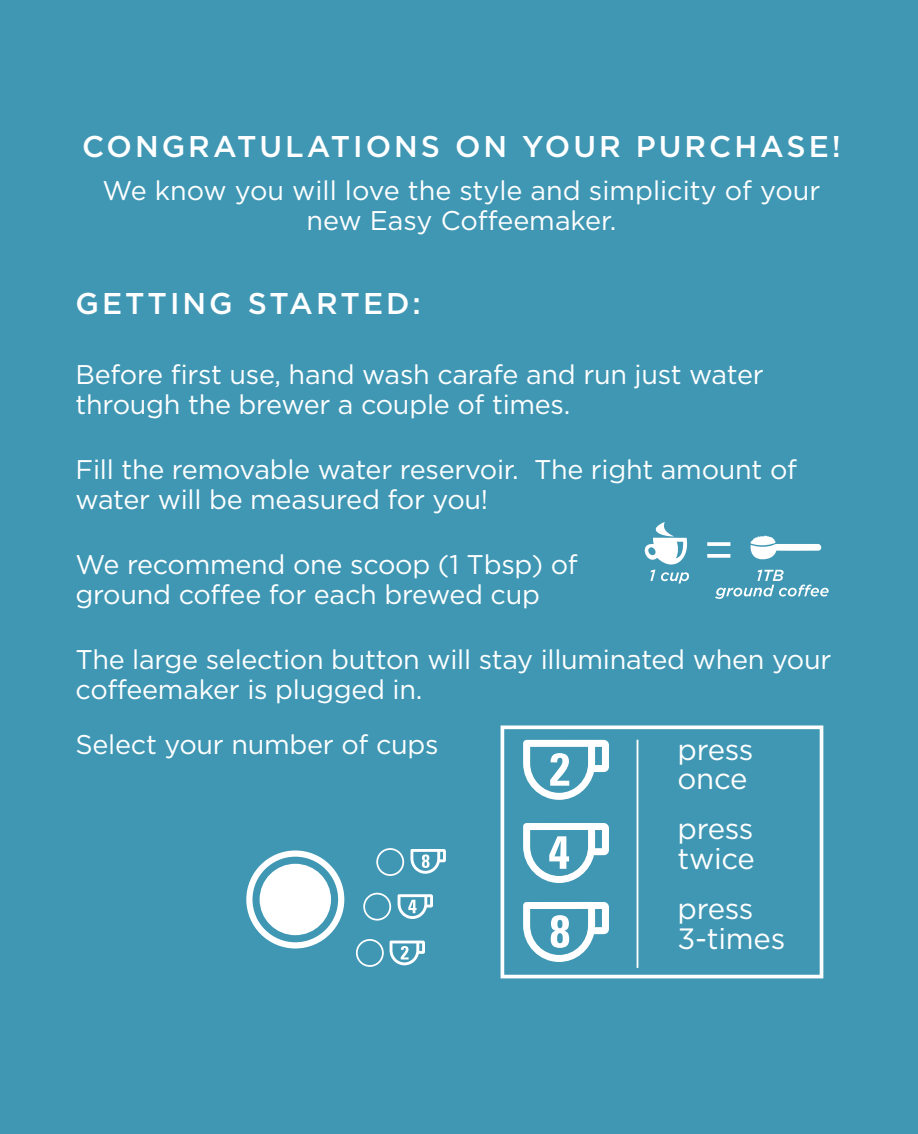
<style>
.page{position:relative;width:918px;height:1134px;background:#3f97b4}
.page>*{position:absolute;margin:0;border:0;box-sizing:border-box;transform-origin:0 0}
.t1{font:500 30px "Gotham";letter-spacing:.1em;color:#fff}
.t2{font:29.4px/29.4px "Gotham";letter-spacing:-.01em;color:#fff}
.t3{font:27px/30px "Gotham";letter-spacing:-.01em;color:#fff}
</style>
<div class="page">
<svg style="left:390px;top:941px;width:35px;height:24px"></svg>
<svg style="left:398px;top:894px;width:35px;height:25px"></svg>
<svg style="left:411px;top:849px;width:35px;height:25px"></svg>
<svg style="left:523px;top:740px;width:86px;height:60px"></svg>
<svg style="left:523px;top:823px;width:86px;height:60px"></svg>
<svg style="left:523px;top:902px;width:86px;height:60px"></svg>
<svg style="left:376px;top:848px;width:28px;height:28px"></svg>
<svg style="left:363px;top:893px;width:28px;height:28px"></svg>
<svg style="left:356px;top:939px;width:28px;height:28px"></svg>
<svg style="left:246px;top:850px;width:98px;height:99px"></svg>
<div style="left:501px;top:725px;width:322px;height:253px;border:4px solid #fff"></div>
<hr style="left:637px;top:740px;width:1px;height:228px;background:#fff">
<div style="left:622px;top:496px;width:225px;height:128px;border:3px solid #3f97b4;border-radius:19px"></div>
<svg style="left:707px;top:542px;width:23px;height:4px"></svg>
<svg style="left:707px;top:554px;width:23px;height:4px"></svg>
<svg style="left:644px;top:522px;width:46px;height:62px"></svg>
<svg style="left:715px;top:570px;width:114px;height:29px"></svg>
<svg style="left:750px;top:536px;width:72px;height:24px"></svg>
<p class="t1" style="left:82px;top:130px;width:760px">CONGRATULATIONS ON YOUR PURCHASE!</p>
<p class="t3" style="left:103px;top:175px;width:719px;text-align:center">We know you will love the style and simplicity of your new Easy Coffeemaker.</p>
<p class="t1" style="left:76px;top:286px;width:347px">GETTING STARTED:</p>
<p class="t3" style="left:76px;top:359px;width:690px">Before first use, hand wash carafe and run just water through the brewer a couple of times.</p>
<p class="t3" style="left:76px;top:454px;width:723px">Fill the removable water reservoir. The right amount of water will be measured for you!</p>
<p class="t3" style="left:76px;top:549px;width:504px">We recommend one scoop (1 Tbsp) of ground coffee for each brewed cup</p>
<p class="t3" style="left:76px;top:644px;width:757px">The large selection button will stay illuminated when your coffeemaker is plugged in.</p>
<p class="t3" style="left:76px;top:729px;width:365px">Select your number of cups</p>
<p class="t2" style="left:678px;top:734px;width:77px">press once</p>
<p class="t2" style="left:678px;top:814px;width:79px">press twice</p>
<p class="t2" style="left:678px;top:894px;width:109px">press<br>3-times</p>
</div>
